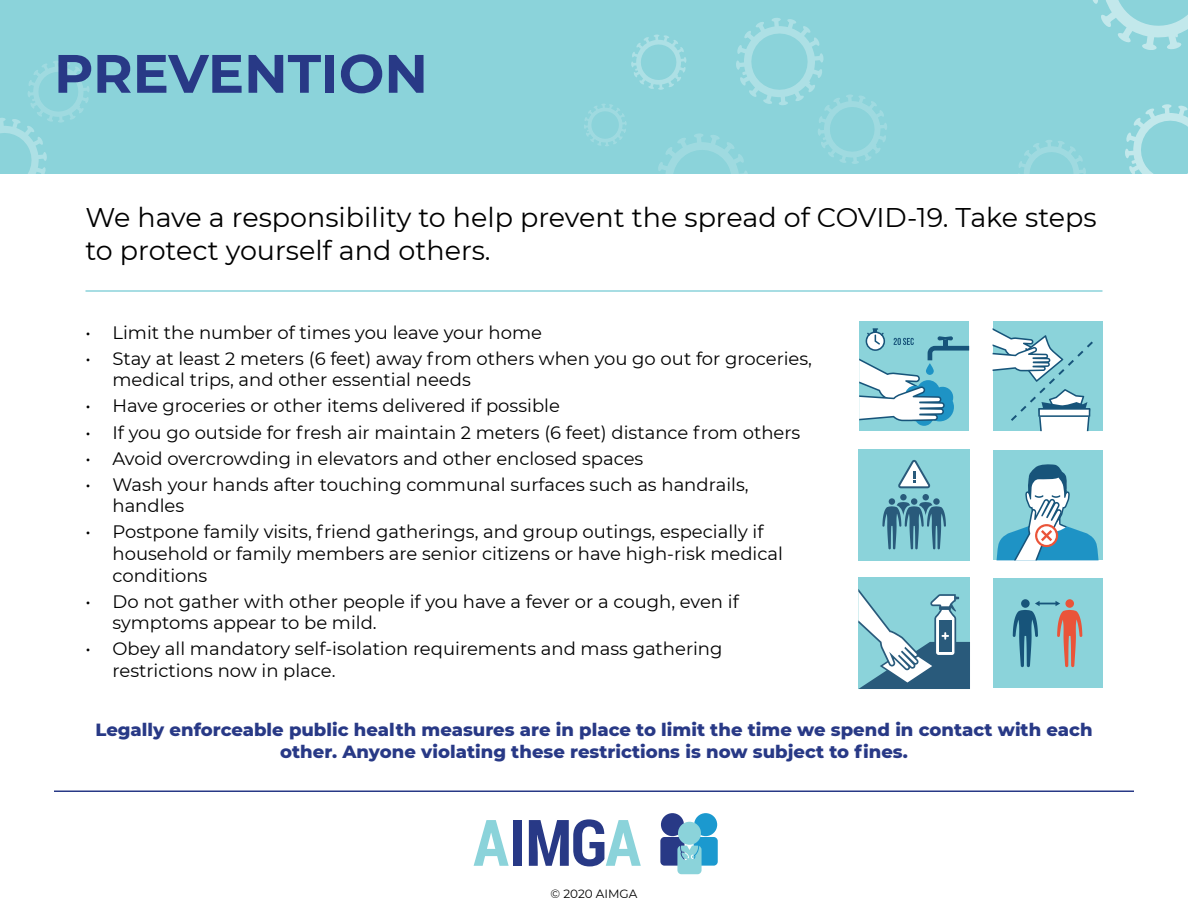
<style>
.page{position:relative;width:1188px;height:918px;background:#fff}
.page>*{position:absolute;margin:0;border:0;box-sizing:border-box;transform-origin:0 0}
.t1{font:700 64.35px "Roboto Condensed";letter-spacing:-.01em;color:#283986}
.t2{font:700 54px "Montserrat";color:#283986}
.t3{font:27px/32.4px "Montserrat";color:#000}
.t4{font:18px/21.6px "Montserrat";color:#000}
.t5{font:800 18px/21.6px "Montserrat";color:#283986;text-align:center}
.t6{font:12px "Montserrat";color:#000}
.s1{color:#8bd3da}
</style>
<div class="page">
<div style="left:661px;top:813px;width:23px;height:23px;background:#283986;border-radius:50%"></div>
<div style="left:660px;top:837px;width:25px;height:29px;background:#283986;border-radius:4px"></div>
<div style="left:694px;top:813px;width:23px;height:23px;background:#1b99cf;border-radius:50%"></div>
<div style="left:694px;top:837px;width:24px;height:29px;background:#1b99cf;border-radius:4px"></div>
<div style="left:678px;top:822px;width:23px;height:23px;background:#8bd3da;border-radius:50%"></div>
<svg style="left:677px;top:846px;width:25px;height:28px"></svg>
<div style="left:0;top:0;width:1188px;height:174px;background:#8bd3da"></div>
<svg style="left:1125px;top:104px;width:63px;height:70px"></svg>
<svg style="left:1093px;top:0;width:95px;height:50px"></svg>
<svg style="left:0;top:61px;width:89px;height:113px"></svg>
<svg style="left:1018px;top:140px;width:68px;height:34px"></svg>
<svg style="left:584px;top:18px;width:303px;height:156px"></svg>
<hr style="left:54px;top:790px;width:1080px;height:2px;background:#283986">
<hr style="left:86px;top:290px;width:1016px;height:2px;background:#8bd3da">
<div style="left:859px;top:321px;width:110px;height:110px;background:#8bd3da"></div>
<svg style="left:859px;top:328px;width:110px;height:98px"></svg>
<div style="left:993px;top:321px;width:109px;height:110px;background:#8bd3da"></div>
<svg style="left:993px;top:328px;width:100px;height:103px"></svg>
<div style="left:993px;top:578px;width:109px;height:110px;background:#8bd3da"></div>
<svg style="left:1021px;top:599px;width:9px;height:9px"></svg>
<svg style="left:1065px;top:599px;width:9px;height:9px"></svg>
<svg style="left:1013px;top:601px;width:69px;height:66px"></svg>
<div style="left:993px;top:450px;width:109px;height:110px;background:#8bd3da"></div>
<svg style="left:997px;top:464px;width:102px;height:96px"></svg>
<div style="left:858px;top:450px;width:112px;height:111px;background:#8bd3da"></div>
<svg style="left:882px;top:494px;width:64px;height:55px"></svg>
<svg style="left:898px;top:460px;width:32px;height:28px"></svg>
<div style="left:858px;top:577px;width:112px;height:112px;background:#8bd3da"></div>
<svg style="left:858px;top:589px;width:112px;height:100px"></svg>
<h2 class="t2" style="left:54px;top:35px;width:376px">PREVENTION</h2>
<h3 class="t3" style="left:86px;top:200px;width:1013px">We have a responsibility to help prevent the spread of COVID-19. Take steps to protect yourself and others.</h3>
<p class="t4" style="left:86px;top:321px;width:458px">• Limit the number of times you leave your home</p>
<p class="t4" style="left:112px;top:347px;width:701px;text-indent:-27px">• Stay at least 2 meters (6 feet) away from others when you go out for groceries, medical trips, and other essential needs</p>
<p class="t4" style="left:86px;top:395px;width:476px">• Have groceries or other items delivered if possible</p>
<p class="t4" style="left:86px;top:421px;width:716px">• If you go outside for fresh air maintain 2 meters (6 feet) distance from others</p>
<p class="t4" style="left:86px;top:447px;width:559px">• Avoid overcrowding in elevators and other enclosed spaces</p>
<p class="t4" style="left:112px;top:473px;width:638px;text-indent:-27px">• Wash your hands after touching communal surfaces such as handrails, handles</p>
<p class="t4" style="left:112px;top:521px;width:672px;text-indent:-27px">• Postpone family visits, friend gatherings, and group outings, especially if household or family members are senior citizens or have high-risk medical conditions</p>
<p class="t4" style="left:112px;top:590px;width:628px;text-indent:-27px">• Do not gather with other people if you have a fever or a cough, even if symptoms appear to be mild.</p>
<p class="t4" style="left:112px;top:638px;width:612px;text-indent:-27px">• Obey all mandatory self-isolation requirements and mass gathering restrictions now in place.</p>
<p class="t5" style="left:95px;top:718px;width:999px">Legally enforceable public health measures are in place to limit the time we spend in contact with each other. Anyone violating these restrictions is now subject to fines.</p>
<h1 class="t1" style="left:473px;top:798px;width:169px"><span class="s1">A</span>IMG<span class="s1">A</span></h1>
<p class="t6" style="left:551px;top:885px;width:88px">© 2020 AIMGA</p>
</div>
